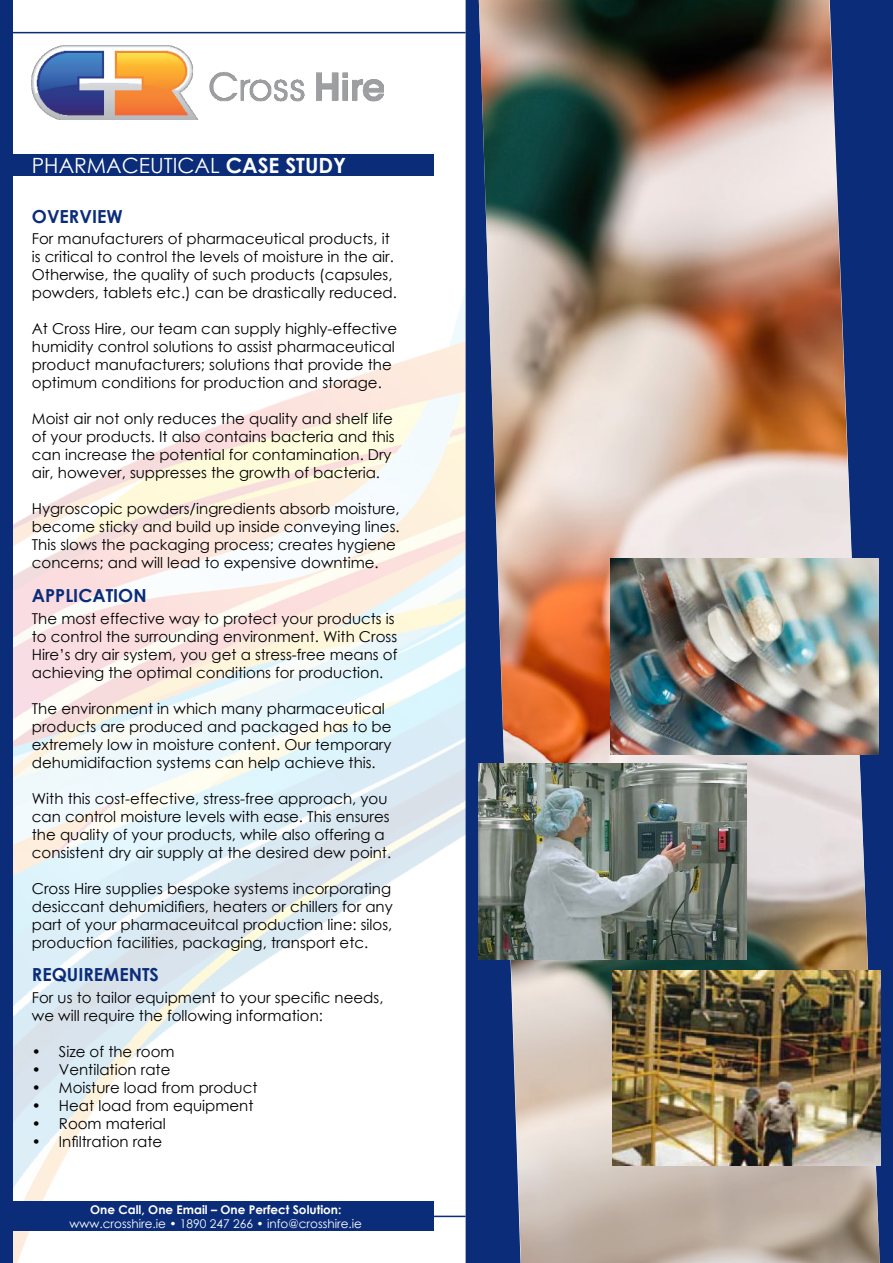
<style>
.page{position:relative;width:893px;height:1263px;background:#fff}
.page>*{position:absolute;margin:0;border:0;box-sizing:border-box;transform-origin:0 0}
.t1{font:21px "Century Gothic";color:#fff}
.t2{font:700 18px "Century Gothic";color:#0a2c79}
.t3{font:15px/18px "Century Gothic";color:#010102}
.t4{font:12px/14.4px "Century Gothic";color:#fff;text-align:center}
.s1{font-weight:700}
</style>
<div class="page">
<img style="left:13px;top:0;width:453px;height:1263px">
<div style="left:880px;top:0;width:13px;height:1263px;background:#0a2c79"></div>
<div style="left:466px;top:0;width:13px;height:1263px;background:#0a2c79"></div>
<img style="left:479px;top:0;width:401px;height:1263px">
<div style="left:0;top:0;width:13px;height:1263px;background:#0a2c79"></div>
<div style="left:0;top:1202px;width:434px;height:29px;background:#0a2c79"></div>
<img style="left:32px;top:45px;width:351px;height:75px">
<hr style="left:13px;top:32px;width:453px;height:1px;background:#0a2c79">
<img style="left:478px;top:764px;width:268px;height:195px">
<img style="left:610px;top:559px;width:268px;height:195px">
<hr style="left:434px;top:1215px;width:32px;height:2px;background:#0a2c79">
<img style="left:612px;top:970px;width:268px;height:196px">
<div style="left:0;top:155px;width:434px;height:21px;background:#0a2c79"></div>
<h1 class="t1" style="left:32px;top:158px;width:316px">PHARMACEUTICAL <span class="s1">CASE STUDY</span></h1>
<p class="t2" style="left:32px;top:209px;width:92px">OVERVIEW</p>
<p class="t3" style="left:32px;top:231px;width:366px">For manufacturers of pharmaceutical products, it is critical to control the levels of moisture in the air.<br>Otherwise, the quality of such products (capsules, powders, tablets etc.) can be drastically reduced.</p>
<p class="t3" style="left:32px;top:321px;width:367px">At Cross Hire, our team can supply highly-effective humidity control solutions to assist pharmaceutical product manufacturers; solutions that provide the optimum conditions for production and storage.</p>
<p class="t3" style="left:32px;top:411px;width:364px">Moist air not only reduces the quality and shelf life of your products. It also contains bacteria and this can increase the potential for contamination. Dry air, however, suppresses the growth of bacteria.</p>
<p class="t3" style="left:32px;top:501px;width:369px">Hygroscopic powders/ingredients absorb moisture, become sticky and build up inside conveying lines.<br>This slows the packaging process; creates hygiene concerns; and will lead to expensive downtime.</p>
<p class="t2" style="left:32px;top:589px;width:116px">APPLICATION</p>
<p class="t3" style="left:32px;top:610px;width:367px">The most effective way to protect your products is to control the surrounding environment. With Cross Hire’s dry air system, you get a stress-free means of achieving the optimal conditions for production.</p>
<p class="t3" style="left:32px;top:700px;width:361px">The environment in which many pharmaceutical products are produced and packaged has to be extremely low in moisture content. Our temporary dehumidifaction systems can help achieve this.</p>
<p class="t3" style="left:32px;top:790px;width:361px">With this cost-effective, stress-free approach, you can control moisture levels with ease. This ensures the quality of your products, while also offering a consistent dry air supply at the desired dew point.</p>
<p class="t3" style="left:32px;top:880px;width:362px;text-align:justify">Cross Hire supplies bespoke systems incorporating desiccant dehumidifiers, heaters or chillers for any part of your pharmaceuitcal production line: silos, production facilities, packaging, transport etc.</p>
<p class="t2" style="left:32px;top:968px;width:129px">REQUIREMENTS</p>
<p class="t3" style="left:32px;top:988px;width:353px">For us to tailor equipment to your specific needs, we will require the following information:</p>
<p class="t3" style="left:32px;top:1044px;width:144px">• Size of the room</p>
<p class="t3" style="left:32px;top:1062px;width:140px">• Ventilation rate</p>
<p class="t3" style="left:32px;top:1080px;width:227px">• Moisture load from product</p>
<p class="t3" style="left:32px;top:1098px;width:223px">• Heat load from equipment</p>
<p class="t3" style="left:32px;top:1116px;width:135px">• Room material</p>
<p class="t3" style="left:32px;top:1134px;width:132px">• Infiltration rate</p>
<p class="t4" style="left:70px;top:1203px;width:294px"><span class="s1">One Call, One Email – One Perfect Solution: </span>www.crosshire.ie <span class="s1">•</span> 1890 247 266 <span class="s1">•</span> info@crosshire.ie</p>
</div>
